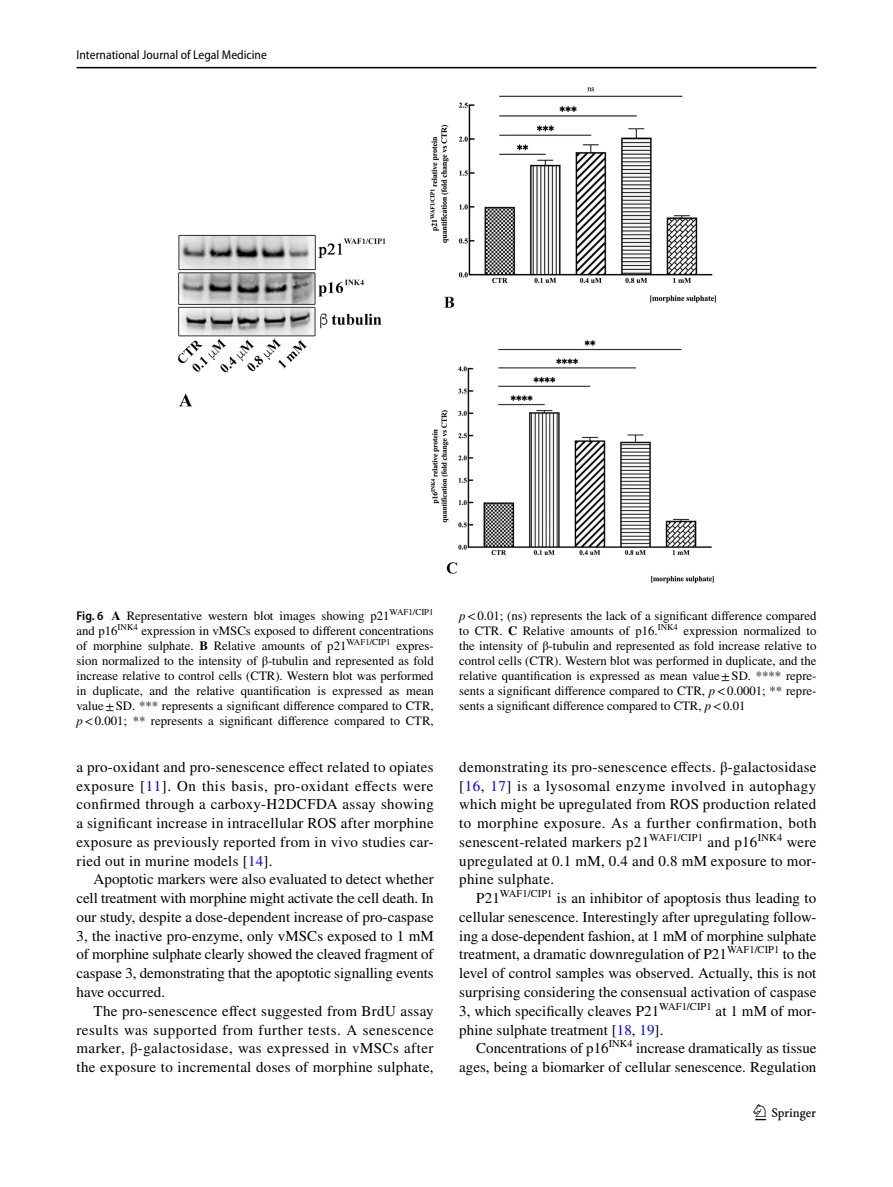
<style>
.page{position:relative;width:893px;height:1187px;background:#fff}
.page>*{position:absolute;margin:0;border:0;box-sizing:border-box;transform-origin:0 0}
.t1{font:22.5px "Springnew Regular 3";color:#000}
.t2{font:15px/18.8px "STIX";letter-spacing:.005em;color:#000;text-align:justify}
.t3{font:12.75px/15px "STIX";color:#000;text-align:justify}
.t4{font:semi-condensed 12.75px "Myriad Pro";color:#000}
.s1{font-family:"Myriad Pro";font-weight:600;font-stretch:semi-condensed}
.s2{font-weight:700}
.s3{font-style:italic}
.s4{color:#00f}
</style>
<div class="page">
<hr style="left:77px;top:67px;width:739px;height:1px;background:#000">
<img style="left:177px;top:87px;width:539px;height:497px">
<p class="t4" style="left:77px;top:48px;width:192px">International Journal of Legal Medicine</p>
<p class="t3" style="left:77px;top:609px;width:359px"><span class="s1">Fig. 6</span> <span class="s2">A</span> Representative western blot images showing p21<sup>WAF1/CIP1 </sup>and p16<sup>INK4</sup> expression in vMSCs exposed to different concentrations of morphine sulphate. <span class="s2">B</span> Relative amounts of p21<sup>WAF1/CIP1</sup> expres&shy;sion normalized to the intensity of β-tubulin and represented as fold increase relative to control cells (CTR). Western blot was performed in duplicate, and the relative quantification is expressed as mean value±SD. *** represents a significant difference compared to CTR, <span class="s3">p</span>&lt;0.001; ** represents a significant difference compared to CTR,</p>
<p class="t3" style="left:459px;top:609px;width:359px"><span class="s3">p</span>&lt;0.01; (ns) represents the lack of a significant difference compared to CTR. <span class="s2">C</span> Relative amounts of p16.<sup>INK4</sup> expression normalized to the intensity of β-tubulin and represented as fold increase relative to control cells (CTR). Western blot was performed in duplicate, and the relative quantification is expressed as mean value±SD. **** repre&shy;sents a significant difference compared to CTR, <span class="s3">p</span>&lt;0.0001; ** repre&shy;sents a significant difference compared to CTR, <span class="s3">p</span>&lt;0.01</p>
<p class="t2" style="left:77px;top:758px;width:359px">a pro-oxidant and pro-senescence effect related to opiates exposure [<span class="s4">11</span>]. On this basis, pro-oxidant effects were confirmed through a carboxy-H2DCFDA assay showing a significant increase in intracellular ROS after morphine exposure as previously reported from in vivo studies car&shy;ried out in murine models [<span class="s4">14</span>].</p>
<p class="t2" style="left:77px;top:871px;width:359px;text-indent:17px">Apoptotic markers were also evaluated to detect whether cell treatment with morphine might activate the cell death. In our study, despite a dose-dependent increase of pro-caspase 3, the inactive pro-enzyme, only vMSCs exposed to 1 mM of morphine sulphate clearly showed the cleaved fragment of caspase 3, demonstrating that the apoptotic signalling events have occurred.</p>
<p class="t2" style="left:77px;top:1002px;width:359px;text-indent:17px">The pro-senescence effect suggested from BrdU assay results was supported from further tests. A senescence marker, β-galactosidase, was expressed in vMSCs after the exposure to incremental doses of morphine sulphate,</p>
<p class="t2" style="left:459px;top:758px;width:359px">demonstrating its pro-senescence effects. β-galactosidase [<span class="s4">16</span>, <span class="s4">17</span>] is a lysosomal enzyme involved in autophagy which might be upregulated from ROS production related to morphine exposure. As a further confirmation, both senescent-related markers p21<sup>WAF1/CIP1</sup> and p16<sup>INK4</sup> were upregulated at 0.1 mM, 0.4 and 0.8 mM exposure to mor&shy;phine sulphate.</p>
<p class="t2" style="left:459px;top:889px;width:359px;text-indent:17px">P21<sup>WAF1/CIP1</sup> is an inhibitor of apoptosis thus leading to cellular senescence. Interestingly after upregulating follow&shy;ing a dose-dependent fashion, at 1 mM of morphine sulphate treatment, a dramatic downregulation of P21<sup>WAF1/CIP1</sup> to the level of control samples was observed. Actually, this is not surprising considering the consensual activation of caspase 3, which specifically cleaves P21<sup>WAF1/CIP1</sup> at 1 mM of mor&shy;phine sulphate treatment [<span class="s4">18</span>, <span class="s4">19</span>].</p>
<p class="t2" style="left:459px;top:1039px;width:359px;text-align:right">Concentrations of p16<sup>INK4</sup> increase dramatically as tissue ages, being a biomarker of cellular senescence. Regulation</p>
<h1 class="t1" style="left:755px;top:1104px;width:62px">1 3</h1>
</div>
